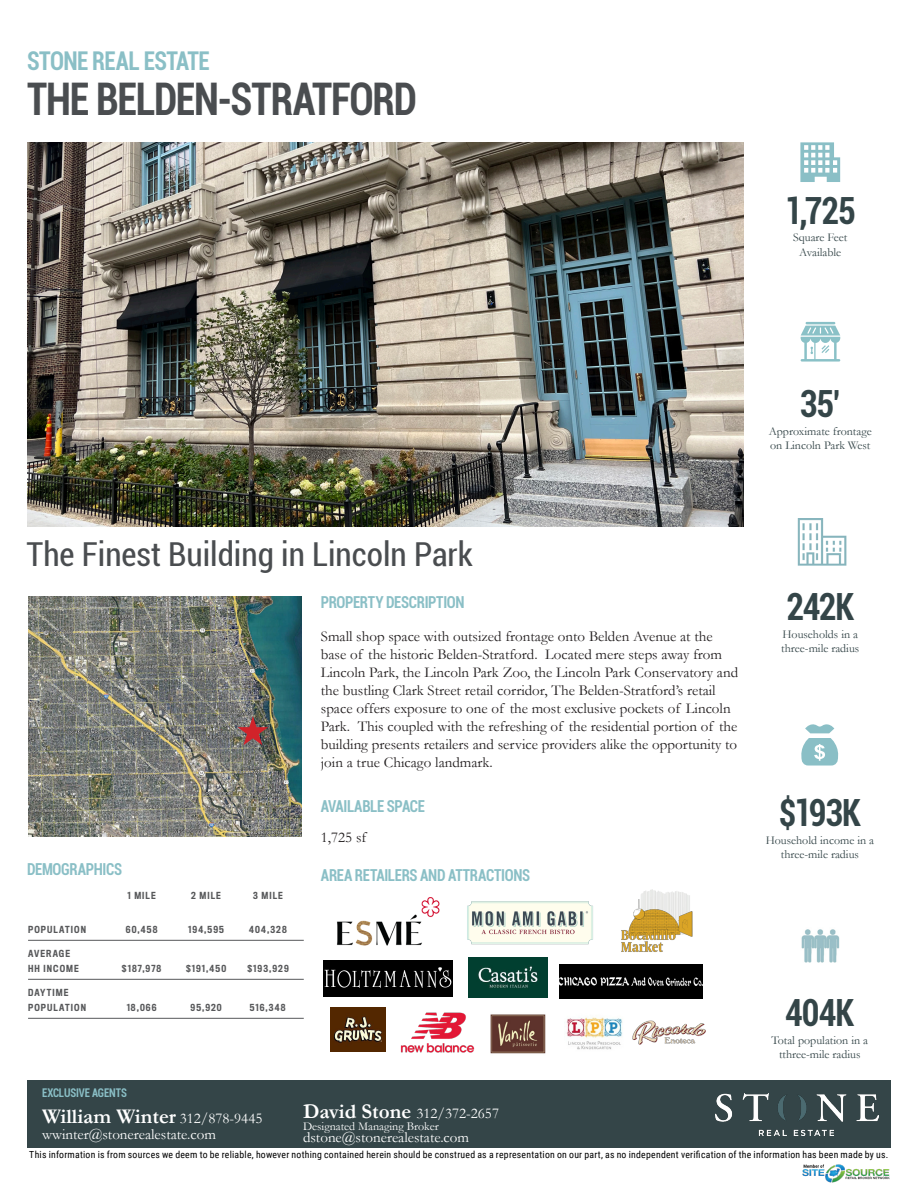
<style>
.page{position:relative;width:918px;height:1188px;background:#fff}
.page>*{position:absolute;margin:0;border:0;box-sizing:border-box;transform-origin:0 0}
.Page_Header{font:700 condensed 45px "Roboto";letter-spacing:-.03em;color:#4a4d50;scale:.9 1}
.Stats_Number{font:700 condensed 37.5px "Roboto";letter-spacing:-.035em;color:#344548;scale:.9 1}
.t1{font:condensed 33px "Roboto";color:#4a4d50}
.Property_Address{font:700 condensed 25.8px "Roboto";letter-spacing:-.025em;color:#8abfc6;scale:.9 1}
.Footer_Text{font:700 21px "Garamond";color:#fff}
.t2{font:700 condensed 16.5px "Roboto";letter-spacing:-.02em;color:#8abfc6;scale:.9 1}
.t3{font:15px/18px "Garamond";color:#231f20}
.Footer_Text-2{font:15px "Garamond";color:#fff}
.Stats_Body{font:12px/14.4px "Garamond";color:#344548;text-align:center}
.Footer_Text-3{font:12px "Garamond";color:#fff}
.Footer_Header{font:700 condensed 12px "Roboto";letter-spacing:-.01em;color:#8abfc6;scale:.9 1}
.Table_Header{font:9.75px "Roboto Condensed";letter-spacing:.025em;color:#000}
.t4{font:500 9px/15px "Titling Gothic FB Cond";letter-spacing:.12em;color:#57585a}
.s1{font-weight:400;font-size:15px}
.s2{font-weight:700;font-size:21px}
</style>
<div class="page">
<div style="left:27px;top:1080px;width:864px;height:68px;background:#344548"></div>
<img style="left:802px;top:1164px;width:88px;height:19px">
<img style="left:716px;top:1093px;width:162px;height:43px">
<img style="left:621px;top:889px;width:72px;height:63px">
<img style="left:490px;top:1014px;width:55px;height:40px">
<img style="left:632px;top:1020px;width:74px;height:25px">
<img style="left:467px;top:901px;width:126px;height:43px">
<img style="left:330px;top:1007px;width:55px;height:44px">
<img style="left:468px;top:957px;width:80px;height:40px">
<div style="left:323px;top:960px;width:129px;height:36px;background:#000"></div>
<img style="left:324px;top:967px;width:128px;height:21px">
<img style="left:337px;top:897px;width:103px;height:49px">
<img style="left:566px;top:1017px;width:57px;height:33px">
<div style="left:559px;top:964px;width:144px;height:34px;background:#000"></div>
<img style="left:559px;top:977px;width:144px;height:8px">
<img style="left:400px;top:1012px;width:75px;height:41px">
<img style="left:27px;top:142px;width:717px;height:384px">
<svg style="left:800px;top:142px;width:40px;height:40px"></svg>
<svg style="left:801px;top:724px;width:38px;height:42px"></svg>
<img style="left:28px;top:596px;width:274px;height:241px">
<svg style="left:238px;top:716px;width:30px;height:29px"></svg>
<hr style="left:28px;top:940px;width:276px;height:1px;background:#57585a">
<hr style="left:28px;top:979px;width:276px;height:1px;background:#57585a">
<hr style="left:28px;top:1018px;width:276px;height:1px;background:#57585a">
<svg style="left:801px;top:322px;width:39px;height:40px"></svg>
<img style="left:801px;top:929px;width:39px;height:33px">
<img style="left:798px;top:518px;width:48px;height:48px">
<p class="Property_Address" style="left:27px;top:43px;width:205px">STONE REAL ESTATE</p>
<p class="Page_Header" style="left:27px;top:68px;width:435px">THE BELDEN-STRATFORD</p>
<p class="Stats_Number" style="left:785px;top:184px;width:80px">1,725</p>
<p class="Stats_Body" style="left:793px;top:230px;width:56px">Square Feet</p>
<p class="Stats_Body" style="left:799px;top:244px;width:43px">Available</p>
<p class="Stats_Number" style="left:800px;top:378px;width:47px">35’</p>
<p class="Stats_Body" style="left:769px;top:424px;width:105px;text-align:left">Approximate frontage on Lincoln Park West</p>
<p class="t1" style="left:27px;top:531px;width:448px">The Finest Building in Lincoln Park</p>
<p class="t2" style="left:27px;top:858px;width:107px">DEMOGRAPHICS</p>
<p class="t4" style="left:127px;top:888px;width:30px">1 MILE</p>
<p class="t4" style="left:191px;top:888px;width:31px">2 MILE</p>
<p class="t4" style="left:253px;top:888px;width:31px">3 MILE</p>
<p class="t4" style="left:28px;top:923px;width:59px">POPULATION</p>
<p class="t4" style="left:126px;top:923px;width:33px">60,458</p>
<p class="t4" style="left:188px;top:923px;width:37px">194,595</p>
<p class="t4" style="left:249px;top:923px;width:39px">404,328</p>
<p class="t4" style="left:28px;top:947px;width:52px">AVERAGE<br>HH INCOME</p>
<p class="t4" style="left:122px;top:962px;width:41px">$187,978</p>
<p class="t4" style="left:186px;top:962px;width:42px">$191,450</p>
<p class="t4" style="left:247px;top:962px;width:43px">$193,929</p>
<p class="t4" style="left:28px;top:986px;width:59px">DAYTIME<br>POPULATION</p>
<p class="t4" style="left:127px;top:1001px;width:31px">18,066</p>
<p class="t4" style="left:191px;top:1001px;width:33px">95,920</p>
<p class="t4" style="left:250px;top:1001px;width:37px">516,348</p>
<p class="t2" style="left:321px;top:590px;width:161px">PROPERTY DESCRIPTION</p>
<p class="t3" style="left:321px;top:627px;width:419px">Small shop space with outsized frontage onto Belden Avenue at the base of the historic Belden-Stratford. Located mere steps away from Lincoln Park, the Lincoln Park Zoo, the Lincoln Park Conservatory and the bustling Clark Street retail corridor, The Belden-Stratford’s retail space offers exposure to one of the most exclusive pockets of Lincoln Park. This coupled with the refreshing of the residential portion of the building presents retailers and service providers alike the opportunity to join a true Chicago landmark.</p>
<p class="t2" style="left:321px;top:794px;width:117px">AVAILABLE SPACE</p>
<p class="t3" style="left:321px;top:828px;width:47px">1,725 sf</p>
<p class="t2" style="left:321px;top:863px;width:234px">AREA RETAILERS AND ATTRACTIONS</p>
<p class="Stats_Number" style="left:786px;top:581px;width:77px">242K</p>
<p class="Stats_Body" style="left:782px;top:627px;width:77px">Households in a</p>
<p class="Stats_Body" style="left:781px;top:641px;width:80px">three-mile radius</p>
<p class="Stats_Number" style="left:779px;top:786px;width:93px">$193K</p>
<p class="Stats_Body" style="left:766px;top:832px;width:110px">Household income in a three-mile radius</p>
<p class="Stats_Number" style="left:785px;top:987px;width:79px">404K</p>
<p class="Stats_Body" style="left:771px;top:1033px;width:98px">Total population in a</p>
<p class="Stats_Body" style="left:779px;top:1047px;width:83px">tthree-mile radius</p>
<p class="Footer_Header" style="left:42px;top:1084px;width:96px">EXCLUSIVE AGENTS</p>
<p class="Footer_Text" style="left:42px;top:1102px;width:222px">William Winter <span class="s1">312/878-9445</span></p>
<p class="Footer_Text-2" style="left:42px;top:1124px;width:175px">wwinter@stonerealestate.com</p>
<p class="Footer_Text-2" style="left:303px;top:1103px;width:198px"><span class="s2">David Stone</span> 312/372-2657</p>
<p class="Footer_Text-3" style="left:303px;top:1118px;width:137px">Designated Managing Broker</p>
<p class="Footer_Text-2" style="left:303px;top:1127px;width:168px">dstone@stonerealestate.com</p>
<p class="Table_Header" style="left:29px;top:1148px;width:861px">This information is from sources we deem to be reliable, however nothing contained herein should be construed as a representation on our part, as no independent verification of the information has been made by us.</p>
</div>
